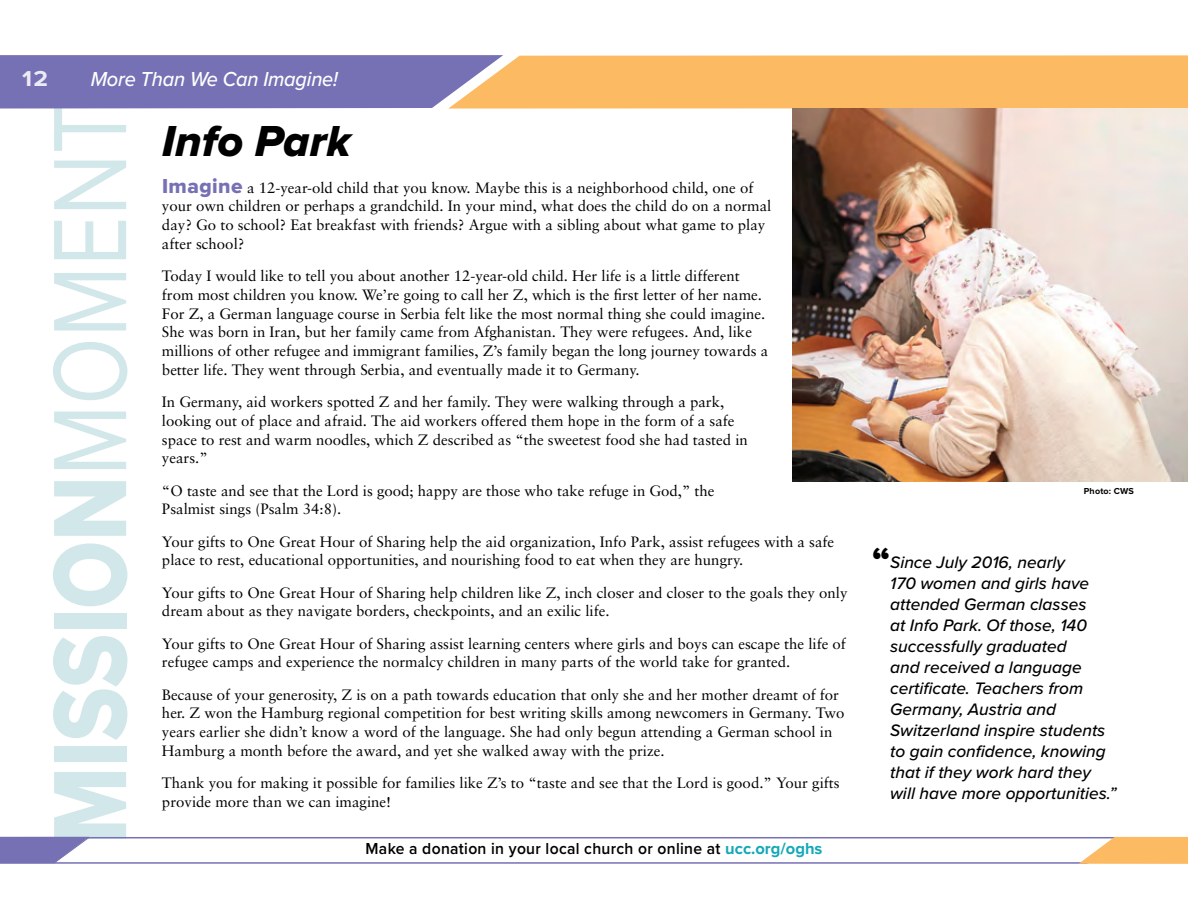
<style>
.page{position:relative;width:1188px;height:918px;background:#fff}
.page>*{position:absolute;margin:0;border:0;box-sizing:border-box;transform-origin:0 0}
.t1{font:108px "Proxima Nova Extrabld";color:#d1e7ea;scale:.82 1}
.t2{font:45px "Proxima Nova Extrabld It";color:#000}
.t3{font:900 33px "Proxima Nova";color:#000}
.t4{font:700 22.35px "Proxima Nova";color:#ebeaf5;scale:1.09 1}
.t5{font:italic 500 21px "Proxima Nova";letter-spacing:-.01em;color:#fff;scale:.95 1}
.t6{font:italic 500 17.25px/21px "Proxima Nova";color:#000}
.t7{font:600 16.5px "Proxima Nova";letter-spacing:.02em;color:#000;scale:.95 1}
.t8{font:15px/18.8px "Sabon";color:#000}
.t9{font:700 9px "Proxima Nova";color:#000}
.s1{font-family:"Proxima Nova"}
.s2{font-family:"Proxima Nova Extrabld";font-size:21px;color:#7670b4}
.s3{font-weight:700;color:#15a8b7}
</style>
<div class="page">
<svg style="left:0;top:836px;width:90px;height:26px"></svg>
<svg style="left:0;top:55px;width:1188px;height:54px;background:#c79f87"></svg>
<hr style="left:0;top:862px;width:1088px;height:2px;background:#7670b4">
<hr style="left:22px;top:837px;width:1095px;height:1px;background:#7670b4">
<svg style="left:1079px;top:837px;width:109px;height:27px;background:#f9c27b"></svg>
<img style="left:793px;top:109px;width:395px;height:373px">
<h3 class="t4" style="left:22px;top:65px;width:25px">12</h3>
<h3 class="t5" style="left:91px;top:67px;width:262px">More Than We Can Imagine!</h3>
<h2 class="t2" style="left:162px;top:114px;width:191px">Info Park</h2>
<h1 class="t1" style="left:25px;top:844px;width:904px;rotate:-90deg">MISSION<span class="s1">MOMENT</span></h1>
<p class="t8" style="left:162px;top:178px;width:611px"><span class="s2">Imagine</span> a 12-year-old child that you know. Maybe this is a neighborhood child, one of your own children or perhaps a grandchild. In your mind, what does the child do on a normal day? Go to school? Eat breakfast with friends? Argue with a sibling about what game to play after school?</p>
<p class="t8" style="left:162px;top:266px;width:608px">Today I would like to tell you about another 12-year-old child. Her life is a little different from most children you know. We’re going to call her Z, which is the first letter of her name.<br>For Z, a German language course in Serbia felt like the most normal thing she could imagine.<br>She was born in Iran, but her family came from Afghanistan. They were refugees. And, like millions of other refugee and immigrant families, Z’s family began the long journey towards a better life. They went through Serbia, and eventually made it to Germany.</p>
<p class="t8" style="left:162px;top:392px;width:587px">In Germany, aid workers spotted Z and her family. They were walking through a park, looking out of place and afraid. The aid workers offered them hope in the form of a safe space to rest and warm noodles, which Z described as “the sweetest food she had tasted in years.”</p>
<p class="t8" style="left:162px;top:481px;width:554px">“O taste and see that the Lord is good; happy are those who take refuge in God,” the<br>Psalmist sings (Psalm 34:8).</p>
<p class="t8" style="left:162px;top:532px;width:674px">Your gifts to One Great Hour of Sharing help the aid organization, Info Park, assist refugees with a safe place to rest, educational opportunities, and nourishing food to eat when they are hungry.</p>
<p class="t8" style="left:162px;top:583px;width:687px">Your gifts to One Great Hour of Sharing help children like Z, inch closer and closer to the goals they only dream about as they navigate borders, checkpoints, and an exilic life.</p>
<p class="t8" style="left:162px;top:634px;width:685px">Your gifts to One Great Hour of Sharing assist learning centers where girls and boys can escape the life of refugee camps and experience the normalcy children in many parts of the world take for granted.</p>
<p class="t8" style="left:162px;top:685px;width:684px">Because of your generosity, Z is on a path towards education that only she and her mother dreamt of for her. Z won the Hamburg regional competition for best writing skills among newcomers in Germany. Two years earlier she didn’t know a word of the language. She had only begun attending a German school in Hamburg a month before the award, and yet she walked away with the prize.</p>
<p class="t8" style="left:162px;top:773px;width:679px">Thank you for making it possible for families like Z’s to “taste and see that the Lord is good.” Your gifts provide more than we can imagine!</p>
<p class="t7" style="left:366px;top:839px;width:482px">Make a donation in your local church or online at <span class="s3">ucc.org/oghs</span></p>
<p class="t9" style="left:1084px;top:485px;width:52px">Photo: CWS</p>
<h3 class="t3" style="left:873px;top:539px;width:19px">“</h3>
<p class="t6" style="left:890px;top:552px;width:228px">Since July 2016, nearly<br>170 women and girls have attended German classes<br>at Info Park. Of those, 140 successfully graduated<br>and received a language certificate. Teachers from<br>Germany, Austria and<br>Switzerland inspire students to gain confidence, knowing that if they work hard they will have more opportunities.”</p>
</div>
